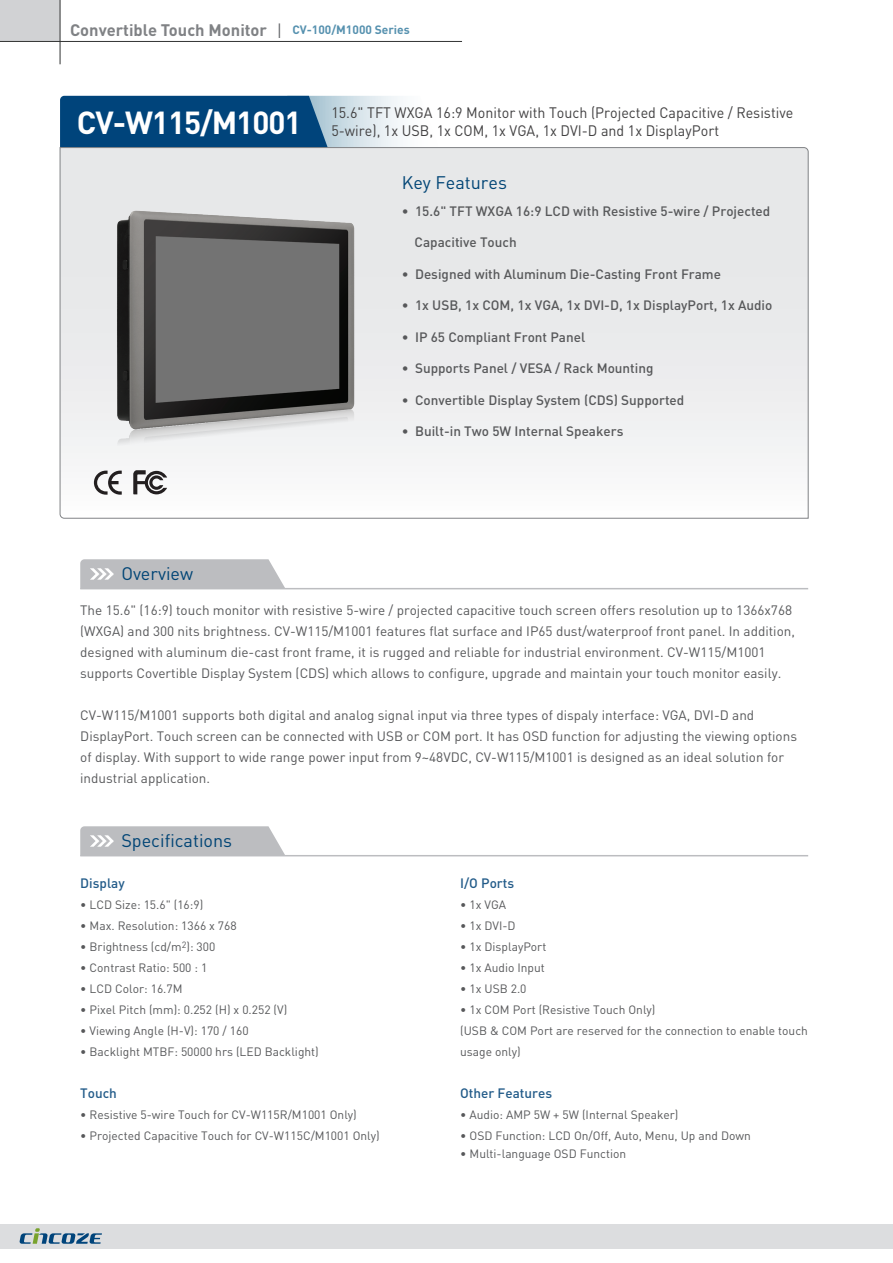
<style>
.page{position:relative;width:893px;height:1263px;background:#fff}
.page>*{position:absolute;margin:0;border:0;box-sizing:border-box;transform-origin:0 0}
.t1{font:700 31.5px "DIN Pro";letter-spacing:-.035em;color:#fff}
.t2{font:18px "DIN Pro";color:#004475}
.t3{font:700 16.5px "DIN Pro";color:#808285}
.t4{font:15px/18px "DIN Pro";color:#424142;scale:.95 1}
.t5{font:13.5px/21px "DIN Pro";color:#57585a}
.t6{font:500 13.5px "DIN Pro";color:#57585a}
.t7{font:500 13.5px "DIN Pro";color:#225b89}
.t8{font:12px/21px "DIN Pro";color:#57585a}
.t9{font:700 12px "DIN Pro";color:#5691af}
</style>
<div class="page">
<svg style="left:60px;top:96px;width:340px;height:51px;background:#326995"></svg>
<svg style="left:60px;top:147px;width:748px;height:372px"></svg>
<svg style="left:94px;top:471px;width:28px;height:24px"></svg>
<svg style="left:133px;top:470px;width:34px;height:24px"></svg>
<hr style="left:80px;top:588px;width:728px;height:1px;background:#bcbdc0">
<svg style="left:80px;top:559px;width:205px;height:29px;background:#c0c1c4"></svg>
<hr style="left:80px;top:855px;width:728px;height:1px;background:#bcbdc0">
<svg style="left:80px;top:826px;width:205px;height:29px;background:#c0c1c4"></svg>
<div style="left:0;top:1225px;width:893px;height:24px;background:#dcdddf"></div>
<svg style="left:20px;top:1228px;width:82px;height:16px"></svg>
<div style="left:0;top:0;width:60px;height:41px;background:#d1d2d4"></div>
<hr style="left:0;top:41px;width:462px;height:1px;background:#313232">
<hr style="left:60px;top:0;width:1px;height:64px;background:#313232">
<svg style="left:279px;top:23px;width:1px;height:15px"></svg>
<img style="left:82px;top:190px;width:303px;height:270px">
<p class="t3" style="left:70px;top:16px;width:199px">Convertible Touch Monitor</p>
<p class="t9" style="left:292px;top:20px;width:119px">CV-100/M1000 Series</p>
<h1 class="t1" style="left:77px;top:96px;width:226px">CV-W115/M1001</h1>
<p class="t4" style="left:331px;top:103px;width:488px">15.6" TFT WXGA 16:9 Monitor with Touch (Projected Capacitive / Resistive<br>5-wire), 1x USB, 1x COM, 1x VGA, 1x DVI-D and 1x DisplayPort</p>
<h2 class="t2" style="left:402px;top:171px;width:107px">Key Features</h2>
<p class="t6" style="left:402px;top:200px;width:370px">• 15.6" TFT WXGA 16:9 LCD with Resistive 5-wire / Projected</p>
<p class="t6" style="left:415px;top:232px;width:104px">Capacitive Touch</p>
<p class="t6" style="left:402px;top:263px;width:321px">• Designed with Aluminum Die-Casting Front Frame</p>
<p class="t6" style="left:402px;top:295px;width:372px">• 1x USB, 1x COM, 1x VGA, 1x DVI-D, 1x DisplayPort, 1x Audio</p>
<p class="t6" style="left:402px;top:326px;width:185px">• IP 65 Compliant Front Panel</p>
<p class="t6" style="left:402px;top:358px;width:253px">• Supports Panel / VESA / Rack Mounting</p>
<p class="t6" style="left:402px;top:389px;width:284px">• Convertible Display System (CDS) Supported</p>
<p class="t6" style="left:402px;top:421px;width:223px">• Built-in Two 5W Internal Speakers</p>
<h2 class="t2" style="left:121px;top:561px;width:73px">Overview</h2>
<p class="t5" style="left:80px;top:599px;width:716px">The 15.6" (16:9) touch monitor with resistive 5-wire / projected capacitive touch screen offers resolution up to 1366x768 (WXGA) and 300 nits brightness. CV-W115/M1001 features flat surface and IP65 dust/waterproof front panel. In addition, designed with aluminum die-cast front frame, it is rugged and reliable for industrial environment. CV-W115/M1001 supports Covertible Display System (CDS) which allows to configure, upgrade and maintain your touch monitor easily.</p>
<p class="t5" style="left:80px;top:704px;width:718px">CV-W115/M1001 supports both digital and analog signal input via three types of dispaly interface: VGA, DVI-D and DisplayPort. Touch screen can be connected with USB or COM port. It has OSD function for adjusting the viewing options of display. With support to wide range power input from 9~48VDC, CV-W115/M1001 is designed as an ideal solution for industrial application.</p>
<h2 class="t2" style="left:121px;top:828px;width:112px">Specifications</h2>
<p class="t7" style="left:80px;top:873px;width:46px">Display</p>
<p class="t8" style="left:80px;top:894px;width:125px">• LCD Size: 15.6" (16:9)</p>
<p class="t8" style="left:80px;top:915px;width:158px">• Max. Resolution: 1366 x 768</p>
<p class="t8" style="left:80px;top:936px;width:137px">• Brightness (cd/m<sup>2</sup>): 300</p>
<p class="t8" style="left:80px;top:957px;width:129px">• Contrast Ratio: 500 : 1</p>
<p class="t8" style="left:80px;top:978px;width:104px">• LCD Color: 16.7M</p>
<p class="t8" style="left:80px;top:999px;width:209px">• Pixel Pitch (mm): 0.252 (H) x 0.252 (V)</p>
<p class="t8" style="left:80px;top:1020px;width:170px">• Viewing Angle (H-V): 170 / 160</p>
<p class="t8" style="left:80px;top:1041px;width:240px">• Backlight MTBF: 50000 hrs (LED Backlight)</p>
<p class="t7" style="left:80px;top:1082px;width:38px">Touch</p>
<p class="t8" style="left:80px;top:1104px;width:278px">• Resistive 5-wire Touch for CV-W115R/M1001 Only)</p>
<p class="t8" style="left:80px;top:1125px;width:301px">• Projected Capacitive Touch for CV-W115C/M1001 Only)</p>
<p class="t7" style="left:460px;top:872px;width:56px">I/O Ports</p>
<p class="t8" style="left:460px;top:894px;width:48px">• 1x VGA</p>
<p class="t8" style="left:460px;top:915px;width:57px">• 1x DVI-D</p>
<p class="t8" style="left:460px;top:936px;width:88px">• 1x DisplayPort</p>
<p class="t8" style="left:460px;top:957px;width:86px">• 1x Audio Input</p>
<p class="t8" style="left:460px;top:978px;width:68px">• 1x USB 2.0</p>
<p class="t8" style="left:460px;top:999px;width:349px">• 1x COM Port (Resistive Touch Only)<br>(USB &amp; COM Port are reserved for the connection to enable touch usage only)</p>
<p class="t7" style="left:460px;top:1082px;width:94px">Other Features</p>
<p class="t8" style="left:460px;top:1104px;width:220px">• Audio: AMP 5W + 5W (Internal Speaker)</p>
<p class="t8" style="left:460px;top:1125px;width:292px">• OSD Function: LCD On/Off, Auto, Menu, Up and Down</p>
<p class="t8" style="left:460px;top:1143px;width:168px">• Multi-language OSD Function</p>
</div>
